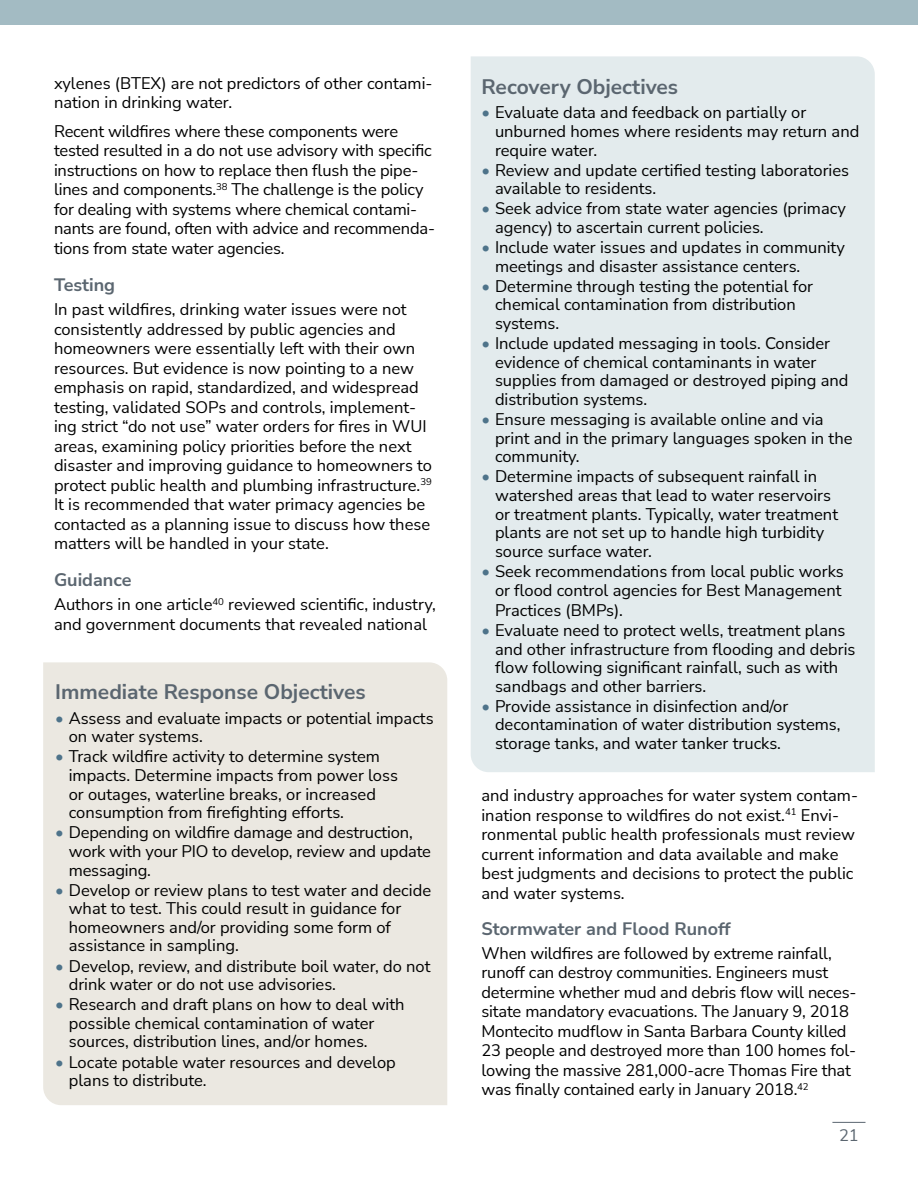
<style>
.page{position:relative;width:918px;height:1188px;background:#fff}
.page>*{position:absolute;margin:0;border:0;box-sizing:border-box;transform-origin:0 0}
.Pull_out_Heading_2{font:700 21px "Nunito Sans";color:#5b6670}
.Heading_4{font:700 18px "Nunito Sans";color:#5b6670}
.t1{font:16.5px/19.5px "Nunito Sans";color:#000}
.t2{font:16.5px "Nunito Sans";color:#5b6670}
.s1{color:#4e738a}
</style>
<div class="page">
<div style="left:0;top:0;width:918px;height:25px;background:#a3bbc3"></div>
<div style="left:43px;top:662px;width:404px;height:443px;background:#ebe8e1"></div>
<div style="left:471px;top:56px;width:404px;height:716px;background:#e3ebed"></div>
<hr style="left:832px;top:1122px;width:34px;height:1px;background:#5b6670">
<p class="t1" style="left:54px;top:73px;width:380px">xylenes (BTEX) are not predictors of other contami&shy;nation in drinking water.</p>
<p class="t1" style="left:54px;top:121px;width:383px">Recent wildfires where these components were tested resulted in a do not use advisory with specific instructions on how to replace then flush the pipe&shy;lines and components.<sup>38</sup> The challenge is the policy for dealing with systems where chemical contami&shy;nants are found, often with advice and recommenda&shy;tions from state water agencies.</p>
<p class="Heading_4" style="left:54px;top:272px;width:63px">Testing</p>
<p class="t1" style="left:54px;top:299px;width:380px">In past wildfires, drinking water issues were not consistently addressed by public agencies and homeowners were essentially left with their own resources. But evidence is now pointing to a new emphasis on rapid, standardized, and widespread testing, validated SOPs and controls, implement&shy;ing strict “do not use” water orders for fires in WUI areas, examining policy priorities before the next disaster and improving guidance to homeowners to protect public health and plumbing infrastructure.<sup>39<br></sup>It is recommended that water primacy agencies be contacted as a planning issue to discuss how these matters will be handled in your state.</p>
<p class="Heading_4" style="left:54px;top:567px;width:79px">Guidance</p>
<p class="t1" style="left:54px;top:594px;width:383px">Authors in one article<sup>40</sup> reviewed scientific, industry, and government documents that revealed national</p>
<p class="Pull_out_Heading_2" style="left:55px;top:677px;width:312px">Immediate Response Objectives</p>
<p class="t1" style="left:69px;top:708px;width:366px;line-height:18.6px;text-indent:-14px"><span class="s1">•</span> Assess and evaluate impacts or potential impacts on water systems.</p>
<p class="t1" style="left:69px;top:747px;width:331px;line-height:18.6px;text-indent:-14px"><span class="s1">•</span> Track wildfire activity to determine system impacts. Determine impacts from power loss or outages, waterline breaks, or increased consumption from firefighting efforts.</p>
<p class="t1" style="left:69px;top:823px;width:364px;line-height:18.6px;text-indent:-14px"><span class="s1">•</span> Depending on wildfire damage and destruction, work with your PIO to develop, review and update messaging.</p>
<p class="t1" style="left:69px;top:880px;width:364px;line-height:18.6px;text-indent:-14px"><span class="s1">•</span> Develop or review plans to test water and decide what to test. This could result in guidance for homeowners and/or providing some form of assistance in sampling.</p>
<p class="t1" style="left:69px;top:956px;width:363px;line-height:18.6px;text-indent:-14px"><span class="s1">•</span> Develop, review, and distribute boil water, do not drink water or do not use advisories.</p>
<p class="t1" style="left:69px;top:995px;width:337px;line-height:18.6px;text-indent:-14px"><span class="s1">•</span> Research and draft plans on how to deal with possible chemical contamination of water sources, distribution lines, and/or homes.</p>
<p class="t1" style="left:69px;top:1052px;width:329px;line-height:18.6px;text-indent:-14px"><span class="s1">•</span> Locate potable water resources and develop plans to distribute.</p>
<p class="Pull_out_Heading_2" style="left:482px;top:72px;width:198px">Recovery Objectives</p>
<p class="t1" style="left:495px;top:103px;width:366px;line-height:18.6px;text-indent:-14px"><span class="s1">•</span> Evaluate data and feedback on partially or unburned homes where residents may return and require water.</p>
<p class="t1" style="left:495px;top:160px;width:356px;line-height:18.6px;text-indent:-14px"><span class="s1">•</span> Review and update certified testing laboratories available to residents.</p>
<p class="t1" style="left:495px;top:199px;width:352px;line-height:18.6px;text-indent:-14px"><span class="s1">•</span> Seek advice from state water agencies (primacy agency) to ascertain current policies.</p>
<p class="t1" style="left:495px;top:237px;width:352px;line-height:18.6px;text-indent:-14px"><span class="s1">•</span> Include water issues and updates in community meetings and disaster assistance centers.</p>
<p class="t1" style="left:495px;top:276px;width:320px;line-height:18.6px;text-indent:-14px"><span class="s1">•</span> Determine through testing the potential for chemical contamination from distribution systems.</p>
<p class="t1" style="left:495px;top:333px;width:355px;line-height:18.6px;text-indent:-14px"><span class="s1">•</span> Include updated messaging in tools. Consider evidence of chemical contaminants in water supplies from damaged or destroyed piping and distribution systems.</p>
<p class="t1" style="left:495px;top:409px;width:359px;line-height:18.6px;text-indent:-14px"><span class="s1">•</span> Ensure messaging is available online and via print and in the primary languages spoken in the community.</p>
<p class="t1" style="left:495px;top:467px;width:345px;line-height:18.6px;text-indent:-14px"><span class="s1">•</span> Determine impacts of subsequent rainfall in watershed areas that lead to water reservoirs or treatment plants. Typically, water treatment plants are not set up to handle high turbidity source surface water.</p>
<p class="t1" style="left:495px;top:561px;width:350px;text-indent:-14px"><span class="s1">•</span> Seek recommendations from local public works or flood control agencies for Best Management<br>Practices (BMPs).</p>
<p class="t1" style="left:495px;top:620px;width:362px;line-height:18.6px;text-indent:-14px"><span class="s1">•</span> Evaluate need to protect wells, treatment plans and other infrastructure from flooding and debris flow following significant rainfall, such as with sandbags and other barriers.</p>
<p class="t1" style="left:495px;top:696px;width:347px;line-height:18.6px;text-indent:-14px"><span class="s1">•</span> Provide assistance in disinfection and/or decontamination of water distribution systems, storage tanks, and water tanker trucks.</p>
<p class="t1" style="left:482px;top:785px;width:378px">and industry approaches for water system contam&shy;ination response to wildfires do not exist.<sup>41</sup> Envi&shy;ronmental public health professionals must review current information and data available and make best judgments and decisions to protect the public and water systems.</p>
<p class="Heading_4" style="left:482px;top:916px;width:251px">Stormwater and Flood Runoff</p>
<p class="t1" style="left:482px;top:943px;width:377px">When wildfires are followed by extreme rainfall, runoff can destroy communities. Engineers must determine whether mud and debris flow will neces&shy;sitate mandatory evacuations. The January 9, 2018<br>Montecito mudflow in Santa Barbara County killed 23 people and destroyed more than 100 homes fol&shy;lowing the massive 281,000-acre Thomas Fire that was finally contained early in January 2018.<sup>42</sup></p>
<p class="t2" style="left:839px;top:1124px;width:21px">21</p>
</div>
